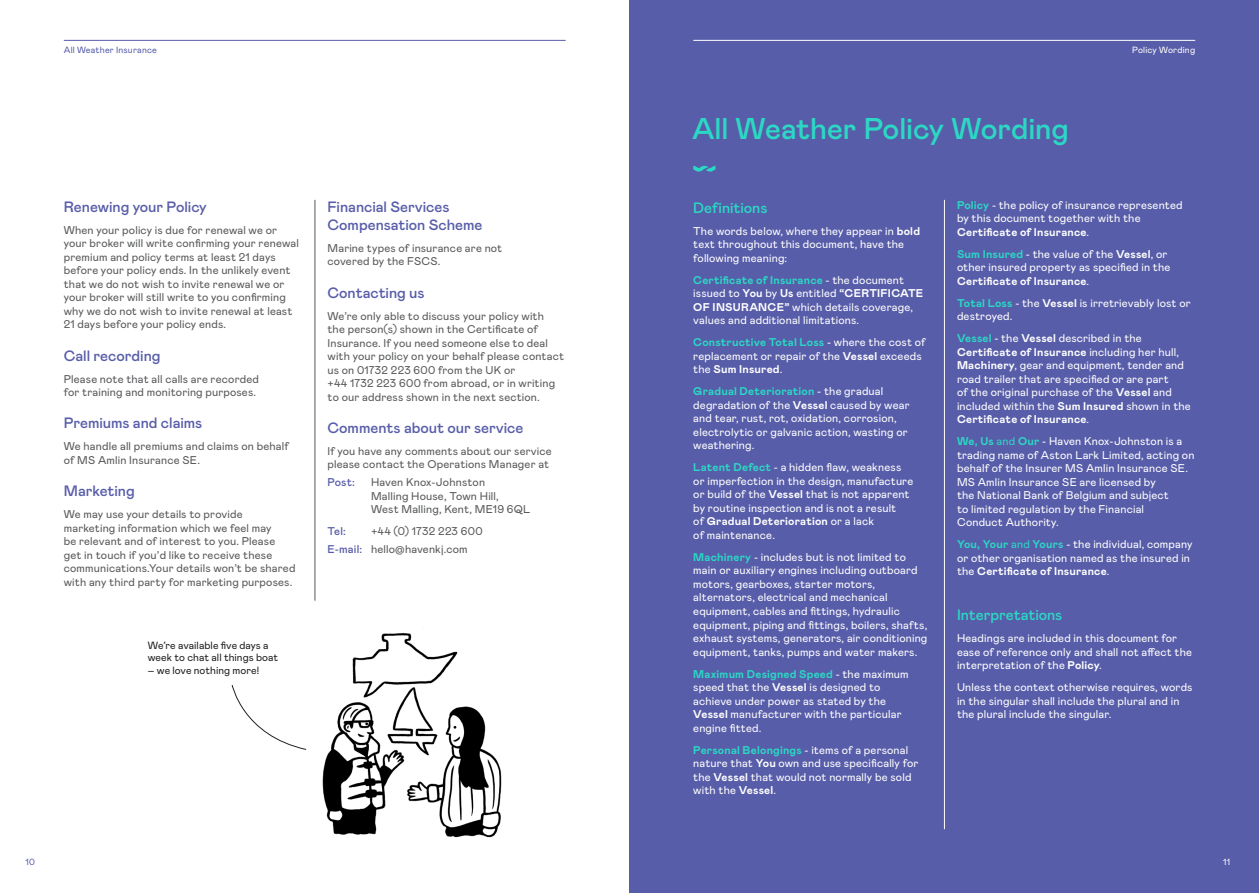
<style>
.page{position:relative;width:1259px;height:893px;background:#fff}
.page>*{position:absolute;margin:0;border:0;box-sizing:border-box;transform-origin:0 0}
.t1{font:500 30px "Mabry Pro";letter-spacing:-.005em;color:#2bd8c4}
.t2{font:500 15px/18px "Mabry Pro";letter-spacing:-.005em;color:#585da9}
.t3{font:500 15px "Mabry Pro";letter-spacing:-.005em;color:#2bd8c4}
.t4{font:11.25px/13.5px "Mabry Pro";letter-spacing:.015em;color:#fff}
.t5{font:11.25px/13.5px "Mabry Pro";letter-spacing:.015em;color:#57585a}
.t6{font:500 11.25px "Mabry Pro";letter-spacing:.01em;color:#585da9}
.t7{font:10.5px/12.6px "Mabry Pro";letter-spacing:.005em;color:#231f20}
.t8{font:9px "Mabry Pro";letter-spacing:.02em;color:#585da9}
.t9{font:9px "Mabry Pro";letter-spacing:.02em;color:#fff}
.s1{font-weight:500;color:#585da9}
.s2{font-weight:700}
.s3{font-weight:700;color:#2bd8c4}
.s4{color:#2bd8c4}
</style>
<div class="page">
<hr style="left:64px;top:40px;width:502px;height:1px;background:#585da9">
<hr style="left:315px;top:200px;width:1px;height:401px;background:#57585a">
<img style="left:322px;top:633px;width:180px;height:205px">
<div style="left:629px;top:0;width:630px;height:893px;background:#585da9"></div>
<hr style="left:693px;top:40px;width:502px;height:1px;background:#fff">
<hr style="left:944px;top:200px;width:1px;height:629px;background:#fff">
<svg style="left:693px;top:166px;width:22px;height:6px"></svg>
<svg style="left:231px;top:685px;width:76px;height:65px"></svg>
<p class="t8" style="left:64px;top:43px;width:95px">All Weather Insurance</p>
<h2 class="t2" style="left:64px;top:197px;width:145px">Renewing your Policy</h2>
<p class="t5" style="left:64px;top:222px;width:237px">When your policy is due for renewal we or your broker will write confirming your renewal premium and policy terms at least 21 days before your policy ends. In the unlikely event that we do not wish to invite renewal we or your broker will still write to you confirming why we do not wish to invite renewal at least 21 days before your policy ends.</p>
<h2 class="t2" style="left:64px;top:346px;width:98px">Call recording</h2>
<p class="t5" style="left:64px;top:371px;width:197px">Please note that all calls are recorded for training and monitoring purposes.</p>
<h2 class="t2" style="left:64px;top:413px;width:140px">Premiums and claims</h2>
<p class="t5" style="left:64px;top:439px;width:227px">We handle all premiums and claims on behalf of MS Amlin Insurance SE.</p>
<h2 class="t2" style="left:64px;top:481px;width:72px">Marketing</h2>
<p class="t5" style="left:64px;top:507px;width:233px">We may use your details to provide marketing information which we feel may<br>be relevant and of interest to you. Please get in touch if you’d like to receive these communications.Your details won’t be shared with any third party for marketing purposes.</p>
<p class="t7" style="left:148px;top:638px;width:132px">We’re available five days a week to chat all things boat</p>
<p class="t7" style="left:148px;top:663px;width:113px">– we love nothing more!</p>
<h2 class="t2" style="left:327px;top:197px;width:156px">Financial Services<br>Compensation Scheme</h2>
<p class="t5" style="left:327px;top:240px;width:176px">Marine types of insurance are not covered by the FSCS.</p>
<h2 class="t2" style="left:327px;top:283px;width:99px">Contacting us</h2>
<p class="t5" style="left:327px;top:308px;width:238px">We’re only able to discuss your policy with the person(s) shown in the Certificate of Insurance. If you need someone else to deal with your policy on your behalf please contact us on 01732 223 600 from the UK or<br>+44 1732 223 600 from abroad, or in writing to our address shown in the next section.</p>
<h2 class="t2" style="left:327px;top:418px;width:197px">Comments about our service</h2>
<p class="t5" style="left:327px;top:444px;width:226px">If you have any comments about our service please contact the Operations Manager at</p>
<p class="t6" style="left:327px;top:474px;width:29px">Post:</p>
<p class="t5" style="left:371px;top:475px;width:161px">Haven Knox-Johnston<br>Malling House, Town Hill,<br>West Malling, Kent, ME19 6QL</p>
<p class="t6" style="left:327px;top:523px;width:20px">Tel:</p>
<p class="t5" style="left:327px;top:522px;width:157px;line-height:17.7px;text-indent:44px">+44 (0) 1732 223 600<br><span class="s1">E-mail:</span> hello@havenkj.com</p>
<p class="t8" style="left:26px;top:855px;width:11px">10</p>
<h1 class="t1" style="left:692px;top:107px;width:378px">All Weather Policy Wording</h1>
<p class="t9" style="left:1132px;top:43px;width:65px">Policy Wording</p>
<h2 class="t3" style="left:693px;top:197px;width:76px">Definitions</h2>
<p class="t4" style="left:693px;top:224px;width:228px">The words below, where they appear in <span class="s2">bold </span>text throughout this document, have the following meaning:</p>
<p class="t4" style="left:693px;top:273px;width:231px"><span class="s3">Certificate of Insurance</span> - the document issued to <span class="s2">You</span> by <span class="s2">Us</span> entitled <span class="s2">“CERTIFICATE OF INSURANCE”</span> which details coverage, values and additional limitations.</p>
<p class="t4" style="left:693px;top:335px;width:234px"><span class="s3">Constructive Total Loss</span> - where the cost of replacement or repair of the <span class="s2">Vessel</span> exceeds the <span class="s2">Sum Insured</span>.</p>
<p class="t4" style="left:693px;top:384px;width:218px"><span class="s3">Gradual Deterioration</span> - the gradual degradation of the <span class="s2">Vessel</span> caused by wear and tear, rust, rot, oxidation, corrosion, electrolytic or galvanic action, wasting or weathering.</p>
<p class="t4" style="left:693px;top:460px;width:221px"><span class="s3">Latent Defect</span> - a hidden flaw, weakness or imperfection in the design, manufacture or build of the <span class="s2">Vessel</span> that is not apparent by routine inspection and is not a result<br>of <span class="s2">Gradual Deterioration</span> or a lack<br>of maintenance.</p>
<p class="t4" style="left:693px;top:550px;width:236px"><span class="s3">Machinery</span> - includes but is not limited to main or auxiliary engines including outboard motors, gearboxes, starter motors, alternators, electrical and mechanical equipment, cables and fittings, hydraulic equipment, piping and fittings, boilers, shafts, exhaust systems, generators, air conditioning equipment, tanks, pumps and water makers.</p>
<p class="t4" style="left:693px;top:666px;width:217px"><span class="s3">Maximum Designed Speed</span> - the maximum speed that the <span class="s2">Vessel</span> is designed to achieve under power as stated by the<br><span class="s2">Vessel</span> manufacturer with the particular engine fitted.</p>
<p class="t4" style="left:693px;top:742px;width:227px"><span class="s3">Personal Belongings</span> - items of a personal nature that <span class="s2">You</span> own and use specifically for the <span class="s2">Vessel</span> that would not normally be sold with the <span class="s2">Vessel</span>.</p>
<p class="t4" style="left:957px;top:198px;width:227px"><span class="s3">Policy</span> - the policy of insurance represented by this document together with the<br><span class="s2">Certificate of Insurance</span>.</p>
<p class="t4" style="left:957px;top:247px;width:215px"><span class="s3">Sum Insured</span> - the value of the <span class="s2">Vessel</span>, or other insured property as specified in the<br><span class="s2">Certificate of Insurance</span>.</p>
<p class="t4" style="left:957px;top:296px;width:235px"><span class="s3">Total Loss</span> - the <span class="s2">Vessel</span> is irretrievably lost or destroyed.</p>
<p class="t4" style="left:957px;top:331px;width:235px"><span class="s3">Vessel</span> - the <span class="s2">Vessel</span> described in the <span class="s2">Certificate of Insurance</span> including her hull, <span class="s2">Machinery</span>, gear and equipment, tender and road trailer that are specified or are part<br>of the original purchase of the <span class="s2">Vessel</span> and included within the <span class="s2">Sum Insured</span> shown in the <span class="s2">Certificate of Insurance</span>.</p>
<p class="t4" style="left:957px;top:434px;width:239px"><span class="s3">We, Us</span> <span class="s4">and</span> <span class="s3">Our</span> - Haven Knox-Johnston is a trading name of Aston Lark Limited, acting on behalf of the Insurer MS Amlin Insurance SE.<br>MS Amlin Insurance SE are licensed by<br>the National Bank of Belgium and subject<br>to limited regulation by the Financial<br>Conduct Authority.</p>
<p class="t4" style="left:957px;top:537px;width:237px"><span class="s3">You, Your</span> <span class="s4">and</span> <span class="s3">Yours</span> - the individual, company or other organisation named as the insured in the <span class="s2">Certificate of Insurance</span>.</p>
<h2 class="t3" style="left:957px;top:604px;width:107px">Interpretations</h2>
<p class="t4" style="left:957px;top:631px;width:236px">Headings are included in this document for ease of reference only and shall not affect the interpretation of the <span class="s2">Policy</span>.</p>
<p class="t4" style="left:957px;top:680px;width:237px">Unless the context otherwise requires, words in the singular shall include the plural and in the plural include the singular.</p>
<p class="t9" style="left:1223px;top:855px;width:8px">11</p>
</div>
